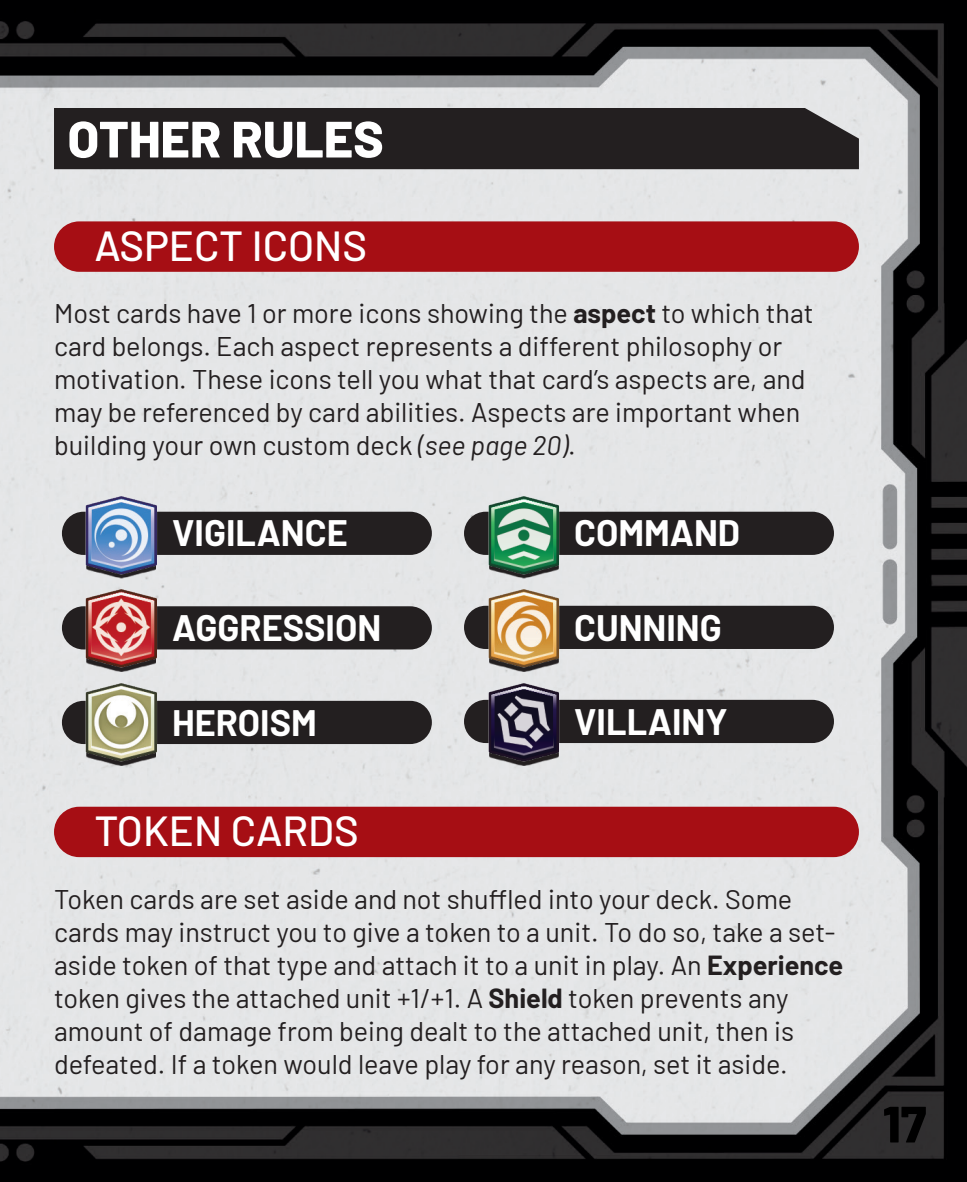
<style>
.page{position:relative;width:967px;height:1182px;background:#fff}
.page>*{position:absolute;margin:0;border:0;box-sizing:border-box;transform-origin:0 0}
.t1{font:800 51px "Barlow";color:#fff}
.t2{font:800 51px "Barlow";color:#000}
.t3{font:500 42px "Barlow";color:#fff}
.t4{font:700 36px "Barlow";color:#fff}
.t5{font:27px/33px "Barlow";color:#231f20}
.s1{font-weight:700}
.s2{font-style:italic}
</style>
<div class="page">
<img style="left:0;top:0;width:967px;height:1182px">
<div style="left:54px;top:108px;width:805px;height:61px;background:#231f20"></div>
<div style="left:54px;top:221px;width:805px;height:51px;background:#a60e14;border-radius:25px"></div>
<div style="left:54px;top:807px;width:805px;height:50px;background:#a60e14;border-radius:25px"></div>
<div style="left:62px;top:512px;width:370px;height:43px;background:#231f20;border-radius:22px"></div>
<div style="left:464px;top:512px;width:370px;height:43px;background:#231f20;border-radius:22px"></div>
<div style="left:62px;top:606px;width:370px;height:43px;background:#231f20;border-radius:22px"></div>
<div style="left:464px;top:606px;width:370px;height:43px;background:#231f20;border-radius:22px"></div>
<div style="left:62px;top:701px;width:370px;height:43px;background:#231f20;border-radius:22px"></div>
<div style="left:464px;top:700px;width:370px;height:43px;background:#231f20;border-radius:22px"></div>
<img style="left:79px;top:492px;width:86px;height:87px">
<img style="left:481px;top:492px;width:86px;height:87px">
<img style="left:79px;top:586px;width:86px;height:87px">
<img style="left:481px;top:586px;width:86px;height:87px">
<img style="left:79px;top:679px;width:86px;height:87px">
<img style="left:481px;top:679px;width:86px;height:87px">
<h1 class="t1" style="left:68px;top:101px;width:318px">OTHER RULES</h1>
<h2 class="t3" style="left:94px;top:215px;width:274px">ASPECT ICONS</h2>
<p class="t5" style="left:54px;top:295px;width:761px">Most cards have 1 or more icons showing the <span class="s1">aspect</span> to which that card belongs. Each aspect represents a different philosophy or motivation. These icons tell you what that card’s aspects are, and may be referenced by card abilities. Aspects are important when building your own custom deck <span class="s2">(see page 20)</span>.</p>
<h3 class="t4" style="left:172px;top:507px;width:177px">VIGILANCE</h3>
<h3 class="t4" style="left:574px;top:507px;width:167px">COMMAND</h3>
<h3 class="t4" style="left:172px;top:601px;width:211px">AGGRESSION</h3>
<h3 class="t4" style="left:574px;top:601px;width:149px">CUNNING</h3>
<h3 class="t4" style="left:172px;top:696px;width:146px">HEROISM</h3>
<h3 class="t4" style="left:574px;top:695px;width:155px">VILLAINY</h3>
<h2 class="t3" style="left:94px;top:801px;width:266px">TOKEN CARDS</h2>
<p class="t5" style="left:54px;top:880px;width:790px">Token cards are set aside and not shuffled into your deck. Some cards may instruct you to give a token to a unit. To do so, take a set&shy;aside token of that type and attach it to a unit in play. An <span class="s1">Experience </span>token gives the attached unit +1/+1. A <span class="s1">Shield</span> token prevents any amount of damage from being dealt to the attached unit, then is defeated. If a token would leave play for any reason, set it aside.</p>
<h1 class="t2" style="left:882px;top:1086px;width:45px">17</h1>
</div>
